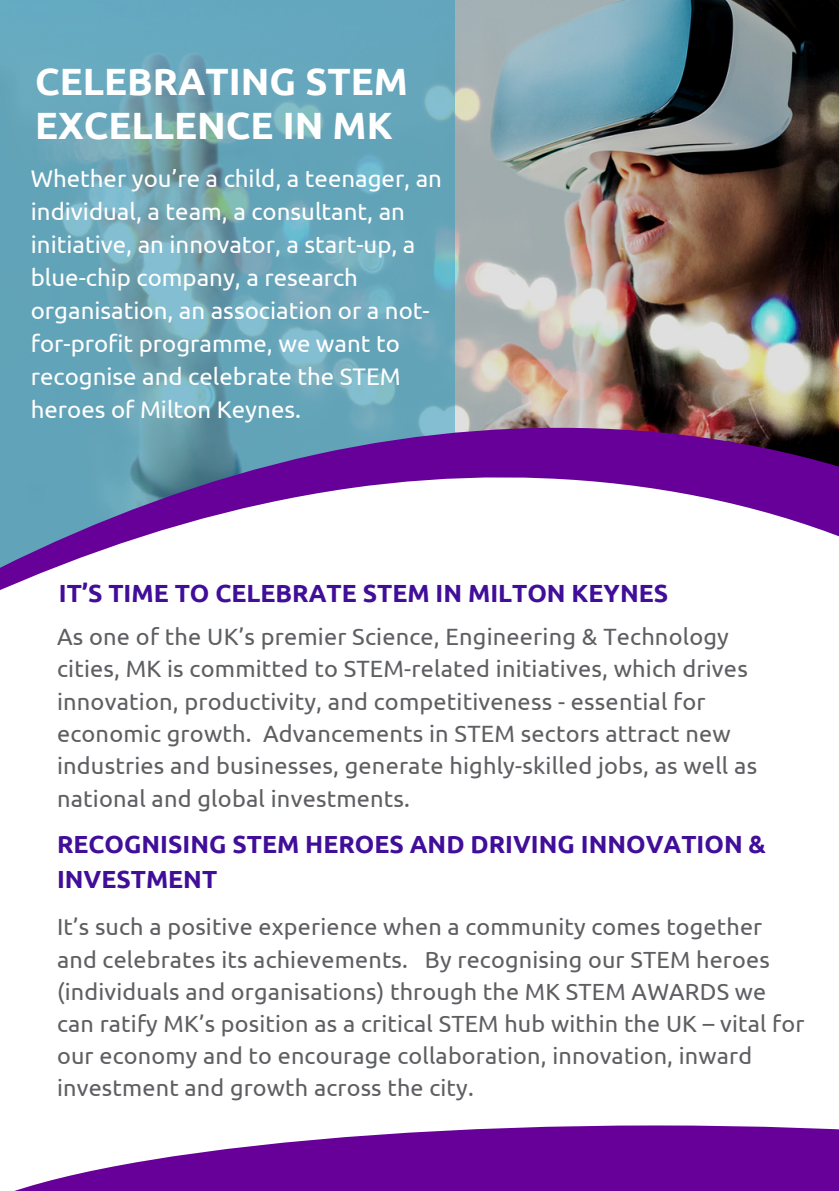
<style>
.page{position:relative;width:839px;height:1191px;background:#fff}
.page>*{position:absolute;margin:0;border:0;box-sizing:border-box;transform-origin:0 0}
.t1{font:700 38px/43.6px "Ubuntu";color:#fff}
.t2{font:700 24.8px/34.6px "Ubuntu";color:#410e99}
.t3{font:24px/33px "Ubuntu";color:#fff}
.t4{font:23.6px/32.4px "Ubuntu";letter-spacing:.01em;color:#5e5f62}
.t5{font:23.4px/32.2px "Ubuntu";letter-spacing:.01em;color:#5e5f62}
</style>
<div class="page">
<img style="left:454px;top:0;width:384px;height:409px">
<svg style="left:0;top:0;width:454px;height:409px;background:#69a6b9"></svg>
<img style="left:0;top:409px;width:838px;height:50px">
<svg style="left:0;top:459px;width:838px;height:131px"></svg>
<svg style="left:14px;top:1125px;width:824px;height:66px;fill:#609"></svg>
<p class="t1" style="left:35px;top:59px;width:374px">CELEBRATING STEM<br>EXCELLENCE IN MK</p>
<p class="t3" style="left:31px;top:162px;width:413px">Whether you’re a child, a teenager, an individual, a team, a consultant, an initiative, an innovator, a start-up, a blue-chip company, a research organisation, an association or a not&shy;for-profit programme, we want to recognise and celebrate the STEM heroes of Milton Keynes.</p>
<p class="t2" style="left:59px;top:576px;width:610px">IT’S TIME TO CELEBRATE STEM IN MILTON KEYNES</p>
<p class="t4" style="left:57px;top:620px;width:701px">As one of the UK’s premier Science, Engineering &amp; Technology cities, MK is committed to STEM-related initiatives, which drives innovation, productivity, and competitiveness - essential for economic growth. Advancements in STEM sectors attract new industries and businesses, generate highly-skilled jobs, as well as national and global investments.</p>
<p class="t2" style="left:57px;top:826px;width:710px">RECOGNISING STEM HEROES AND DRIVING INNOVATION &amp;<br>INVESTMENT</p>
<p class="t5" style="left:57px;top:911px;width:749px">It’s such a positive experience when a community comes together and celebrates its achievements. By recognising our STEM heroes (individuals and organisations) through the MK STEM AWARDS we can ratify MK’s position as a critical STEM hub within the UK – vital for our economy and to encourage collaboration, innovation, inward investment and growth across the city.</p>
</div>
